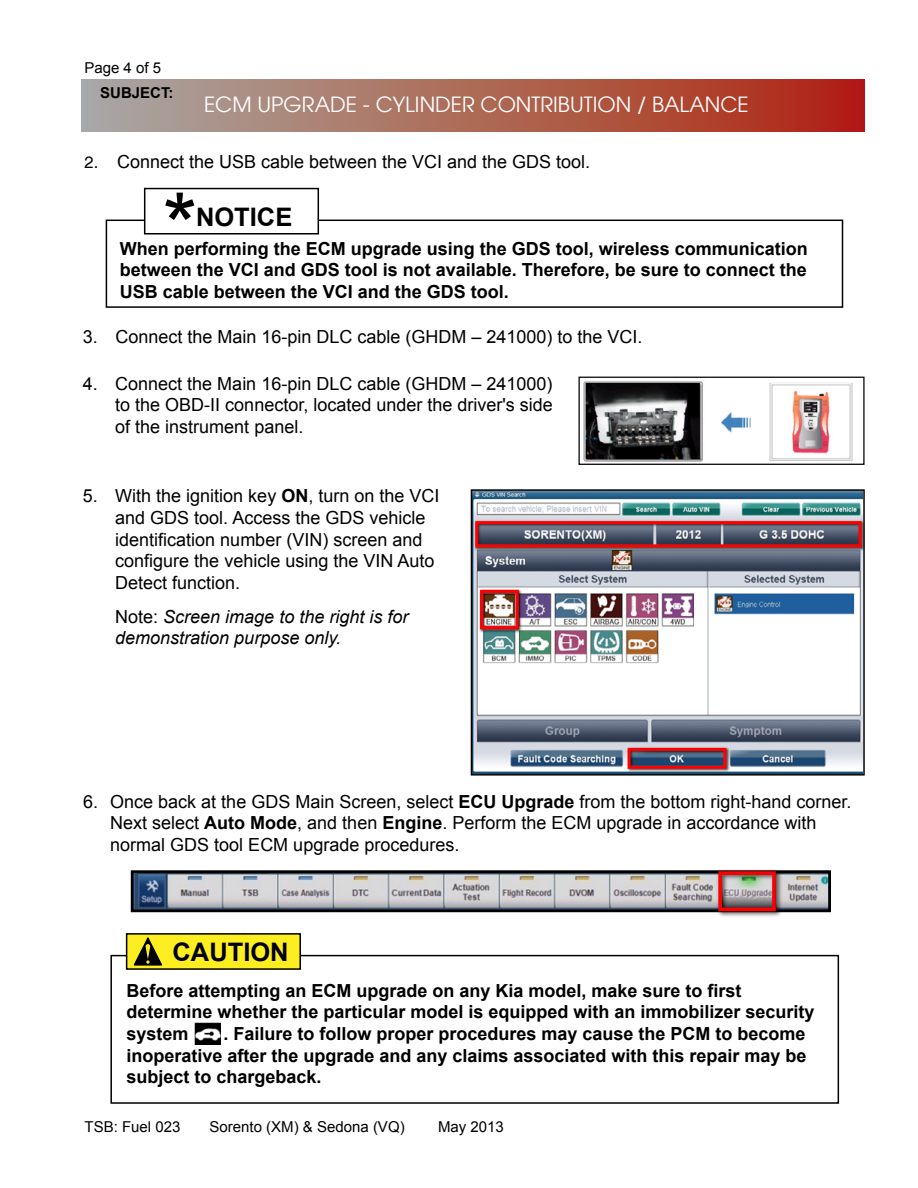
<style>
.page{position:relative;width:918px;height:1188px;background:#fff}
.page>*{position:absolute;margin:0;border:0;box-sizing:border-box;transform-origin:0 0}
.t1{font:90px "Arial";color:#000}
.t2{font:700 25.5px "Arial";color:#000}
.t3{font:21px "Avant Garde";color:#fff}
.t4{font:18px/21.6px "Arial";color:#000}
.t5{font:700 18px/21.6px "Arial";color:#000;text-align:justify}
.t6{font:italic 18px/21.6px "Arial";color:#000}
.t7{font:15px "Arial";color:#000}
.t8{font:700 15px "Arial";color:#000}
.s1{font-family:"Helvetica";font-size:16.5px}
.s2{font-weight:700}
.s3{font-style:normal}
</style>
<div class="page">
<div style="left:82px;top:80px;width:783px;height:52px;background:linear-gradient(to right,#a9aca4,#b1240f)"></div>
<div style="left:106px;top:220px;width:737px;height:88px;border:2px solid #000"></div>
<div style="left:145px;top:189px;width:173px;height:45px;background:#fff"></div>
<div style="left:144px;top:188px;width:175px;height:47px;border:2px solid #000"></div>
<img style="left:583px;top:381px;width:270px;height:81px">
<div style="left:579px;top:377px;width:286px;height:88px;border:1px solid #000"></div>
<img style="left:473px;top:491px;width:390px;height:283px">
<img style="left:473px;top:518px;width:390px;height:35px">
<div style="left:475px;top:521px;width:387px;height:26px;border:3px solid #f00"></div>
<img style="left:478px;top:587px;width:46px;height:47px">
<div style="left:480px;top:590px;width:39px;height:39px;border:3px solid #f00"></div>
<img style="left:625px;top:745px;width:107px;height:29px">
<div style="left:628px;top:748px;width:98px;height:21px;border:3px solid #f00"></div>
<div style="left:471px;top:489px;width:394px;height:287px;border:1px solid #000"></div>
<img style="left:135px;top:874px;width:692px;height:34px">
<div style="left:131px;top:870px;width:700px;height:42px;border:3px solid #000"></div>
<img style="left:714px;top:869px;width:70px;height:48px">
<div style="left:718px;top:871px;width:58px;height:40px;border:4px solid #fc0000"></div>
<div style="left:110px;top:955px;width:729px;height:149px;border:2px solid #000"></div>
<div style="left:127px;top:934px;width:173px;height:35px;background:#fcee21"></div>
<div style="left:126px;top:933px;width:175px;height:37px;border:2px solid #000"></div>
<svg style="left:133px;top:937px;width:29px;height:29px"></svg>
<svg style="left:146px;top:944px;width:4px;height:15px"></svg>
<img style="left:194px;top:1022px;width:26px;height:23px">
<p class="t7" style="left:84px;top:58px;width:78px">Page 4 of 5</p>
<p class="t8" style="left:100px;top:82px;width:11px">subject</p>
<p class="t8" style="left:169px;top:82px;width:6px">:</p>
<p class="t3" style="left:204px;top:92px;width:546px">ECM UPGRADE - CYLIN DER CONTRIBUTION / BALANCE</p>
<p class="t4" style="left:85px;top:151px;width:507px"><span class="s1">2.</span> Connect the USB cable between the VCI and the GDS tool.</p>
<h1 class="t1" style="left:162px;top:168px;width:37px">*</h1>
<h2 class="t2" style="left:196px;top:200px;width:98px">NOTICE</h2>
<p class="t5" style="left:120px;top:238px;width:690px">When performing the ECM upgrade using the GDS tool, wireless communication between the VCI and GDS tool is not available. Therefore, be sure to connect the USB cable between the VCI and the GDS tool.</p>
<p class="t4" style="left:83px;top:326px;width:561px">3. Connect the Main 16-pin DLC cable (GHDM – 241000) to the VCI.</p>
<p class="t4" style="left:115px;top:373px;width:439px;text-align:justify;text-indent:-32px">4. Connect the Main 16-pin DLC cable (GHDM – 241000) to the OBD-II connector, located under the driver's side of the instrument panel.</p>
<p class="t4" style="left:115px;top:485px;width:326px;text-indent:-32px">5. With the ignition key <span class="s2">ON</span>, turn on the VCI and GDS tool. Access the GDS vehicle identification number (VIN) screen and configure the vehicle using the VIN Auto Detect function.</p>
<p class="t6" style="left:115px;top:606px;width:295px"><span class="s3">Note:</span> Screen image to the right is for demonstration purpose only.</p>
<p class="t4" style="left:110px;top:791px;width:743px;text-indent:-27px">6. Once back at the GDS Main Screen, select <span class="s2">ECU Upgrade</span> from the bottom right-hand corner.<br>Next select <span class="s2">Auto Mode</span>, and then <span class="s2">Engine</span>. Perform the ECM upgrade in accordance with normal GDS tool ECM upgrade procedures.</p>
<h2 class="t2" style="left:173px;top:935px;width:118px">CAUTION</h2>
<p class="t5" style="left:126px;top:980px;width:690px;text-align:left">Before attempting an ECM upgrade on any Kia model, make sure to first determine whether the particular model is equipped with an immobilizer security system</p>
<p class="t5" style="left:126px;top:1023px;width:682px;text-indent:97px">. Failure to follow proper procedures may cause the PCM to become inoperative after the upgrade and any claims associated with this repair may be subject to chargeback.</p>
<p class="t7" style="left:85px;top:1117px;width:97px">TSB: Fuel 023</p>
<p class="t7" style="left:210px;top:1117px;width:197px">Sorento (XM) &amp; Sedona (VQ)</p>
<p class="t7" style="left:438px;top:1117px;width:67px">May 2013</p>
</div>
